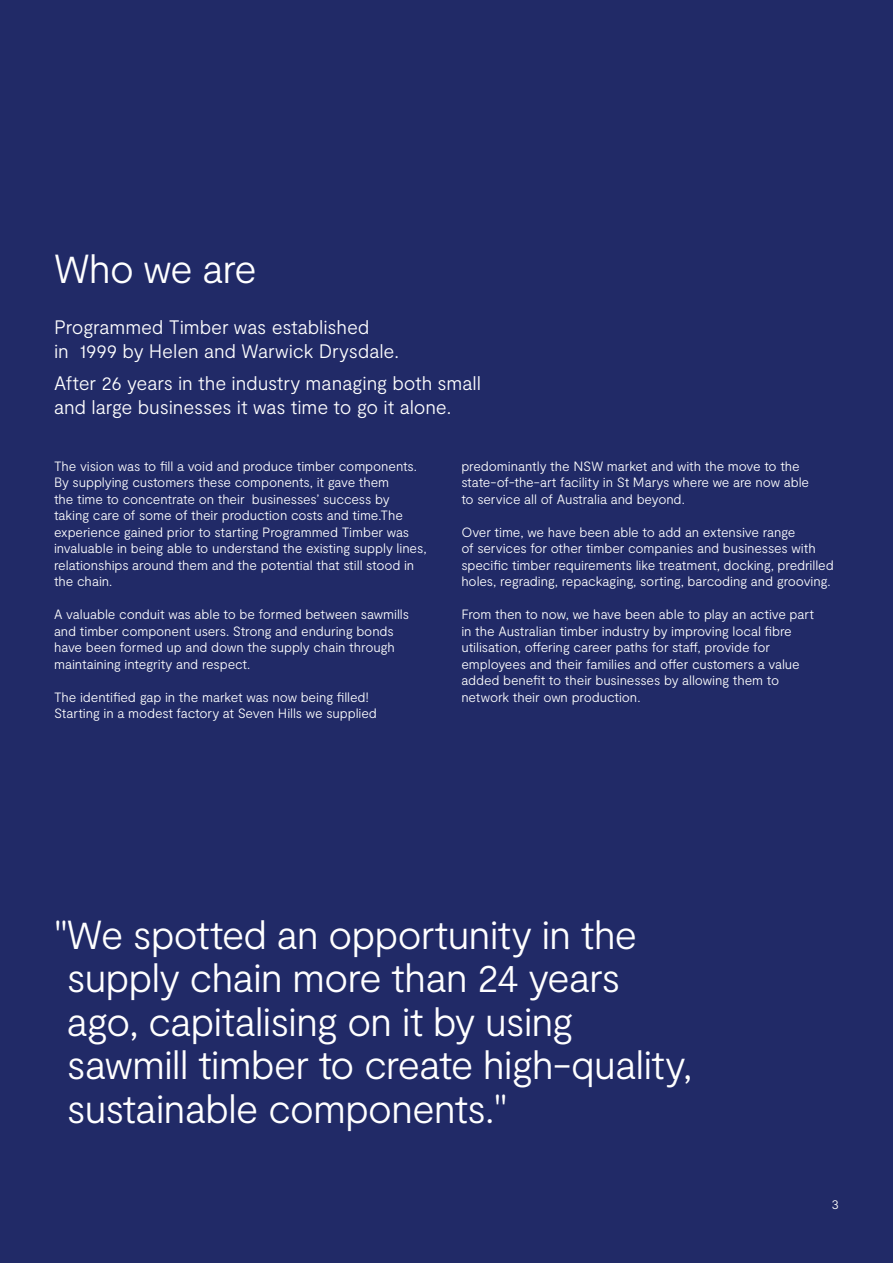
<style>
.page{position:relative;width:893px;height:1263px;background:#212a67}
.page>*{position:absolute;margin:0;border:0;box-sizing:border-box;transform-origin:0 0}
.t1{font:300 40.5px/43.5px "Moderat";letter-spacing:-.025em;color:#fff}
.t2{font:300 19.5px/24px "Moderat";letter-spacing:-.01em;color:#fff}
.t3{font:300 13.5px/16.5px "Moderat";letter-spacing:-.01em;color:#fff}
</style>
<div class="page">
<h1 class="t1" style="left:54px;top:248px;width:204px">Who we are</h1>
<h2 class="t2" style="left:54px;top:315px;width:346px">Programmed Timber was established<br>in 1999 by Helen and Warwick Drysdale.</h2>
<h2 class="t2" style="left:54px;top:372px;width:429px">After 26 years in the industry managing both small and large businesses it was time to go it alone.</h2>
<p class="t3" style="left:54px;top:458px;width:374px">The vision was to fill a void and produce timber components.<br>By supplying customers these components, it gave them<br>the time to concentrate on their businesses’ success by taking care of some of their production costs and time.The experience gained prior to starting Programmed Timber was invaluable in being able to understand the existing supply lines, relationships around them and the potential that still stood in the chain.</p>
<p class="t3" style="left:54px;top:606px;width:357px">A valuable conduit was able to be formed between sawmills and timber component users. Strong and enduring bonds have been formed up and down the supply chain through maintaining integrity and respect.</p>
<p class="t3" style="left:54px;top:689px;width:317px">The identified gap in the market was now being filled!</p>
<p class="t3" style="left:54px;top:705px;width:324px">Starting in a modest factory at Seven Hills we supplied</p>
<p class="t3" style="left:461px;top:458px;width:349px">predominantly the NSW market and with the move to the state-of-the-art facility in St Marys where we are now able to service all of Australia and beyond.</p>
<p class="t3" style="left:461px;top:524px;width:374px">Over time, we have been able to add an extensive range<br>of services for other timber companies and businesses with specific timber requirements like treatment, docking, predrilled holes, regrading, repackaging, sorting, barcoding and grooving.</p>
<p class="t3" style="left:461px;top:606px;width:354px">From then to now, we have been able to play an active part in the Australian timber industry by improving local fibre utilisation, offering career paths for staff, provide for employees and their families and offer customers a value added benefit to their businesses by allowing them to network their own production.</p>
<h1 class="t1" style="left:67px;top:913px;width:627px;text-indent:-13px">"We spotted an opportunity in the supply chain more than 24 years ago, capitalising on it by using sawmill timber to create high-quality, sustainable components."</h1>
<p class="t3" style="left:831px;top:1196px;width:9px">3</p>
</div>
